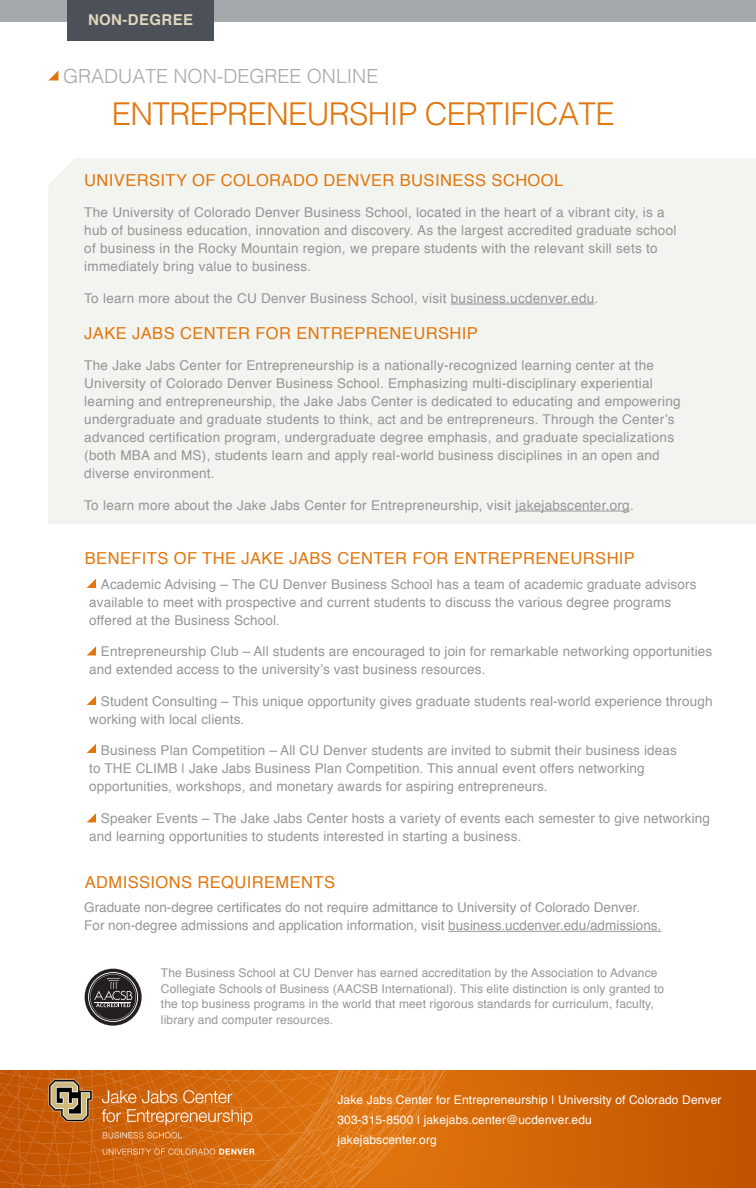
<style>
.page{position:relative;width:756px;height:1188px;background:#fff}
.page>*{position:absolute;margin:0;border:0;box-sizing:border-box;transform-origin:0 0}
.t1{font:300 31.5px "Helvetica";letter-spacing:-.02em;color:#e2760d}
.t2{font:300 19.5px "Helvetica";color:#a8a9ad}
.back_head{font:16.5px "Helvetica";letter-spacing:.025em;color:#e2760d}
.subhead_gold{font:700 15px "Helvetica";letter-spacing:.025em;color:#e0d7bc}
._9_11{font:13.5px/18px "Helvetica";letter-spacing:.01em;color:#939698}
.back_head-2{font:13.5px/18px "Helvetica";letter-spacing:.02em;color:#939598}
.courses{font:12px/15.8px "Helvetica";letter-spacing:.01em;color:#939698}
._9_11-2{font:12px "Helvetica";letter-spacing:.01em;color:#fff}
.s1{color:#939698}
</style>
<div class="page">
<svg style="left:49px;top:71px;width:9px;height:9px"></svg>
<div style="left:0;top:0;width:756px;height:22px;background:#a5a8ac"></div>
<div style="left:68px;top:0;width:146px;height:40px;background:#4c5159"></div>
<div style="left:48px;top:158px;width:708px;height:366px;background:#f2f4ef"></div>
<hr style="left:451px;top:304px;width:144px;height:1px;background:#939698">
<hr style="left:516px;top:511px;width:114px;height:1px;background:#939698">
<div style="left:85px;top:969px;width:57px;height:57px;background:#231f20;border-radius:50%"></div>
<svg style="left:88px;top:972px;width:50px;height:50px"></svg>
<svg style="left:87px;top:579px;width:9px;height:9px"></svg>
<svg style="left:87px;top:646px;width:9px;height:9px"></svg>
<svg style="left:87px;top:813px;width:9px;height:9px"></svg>
<svg style="left:87px;top:744px;width:9px;height:9px"></svg>
<svg style="left:87px;top:696px;width:9px;height:9px"></svg>
<hr style="left:448px;top:931px;width:213px;height:1px;background:#939698">
<div style="left:0;top:1071px;width:756px;height:117px;background:#cd5f05"></div>
<svg style="left:0;top:1070px;width:480px;height:118px"></svg>
<img style="left:48px;top:1080px;width:206px;height:75px">
<p class="subhead_gold" style="left:88px;top:7px;width:107px">NON-DEGREE</p>
<p class="t2" style="left:63px;top:59px;width:317px">GRADUATE NON-DEGREE ONLINE</p>
<p class="t1" style="left:112px;top:87px;width:504px">ENTREPRENEURSHIP CERTIFICATE</p>
<p class="back_head" style="left:84px;top:167px;width:481px">UNIVERSITY OF COLORADO DENVER BUSINESS SCHOOL</p>
<p class="back_head-2" style="left:84px;top:204px;width:594px">The University of Colorado Denver Business School, located in the heart of a vibrant city, is a hub of business education, innovation and discovery. As the largest accredited graduate school of business in the Rocky Mountain region, we prepare students with the relevant skill sets to immediately bring value to business.</p>
<p class="back_head-2" style="left:84px;top:290px;width:516px">To learn more about the CU Denver Business School, visi<span class="s1">t business.ucdenver.edu.</span></p>
<p class="back_head" style="left:84px;top:320px;width:395px">JAKE JABS CENTER FOR ENTREPRENEURSHIP</p>
<p class="back_head-2" style="left:84px;top:357px;width:598px">The Jake Jabs Center for Entrepreneurship is a nationally-recognized learning center at the University of Colorado Denver Business School. Emphasizing multi-disciplinary experiential learning and entrepreneurship, the Jake Jabs Center is dedicated to educating and empowering undergraduate and graduate students to think, act and be entrepreneurs. Through the Center’s advanced certification program, undergraduate degree emphasis, and graduate specializations (both MBA and MS), students learn and apply real-world business disciplines in an open and diverse environment.</p>
<p class="back_head-2" style="left:84px;top:497px;width:551px">To learn more about the Jake Jabs Center for Entrepreneurship, vis<span class="s1">it jakejabscenter.org.</span></p>
<p class="back_head" style="left:85px;top:546px;width:552px">BENEFITS OF THE JAKE JABS CENTER FOR ENTREPRENEURSHIP</p>
<p class="_9_11" style="left:89px;top:576px;width:609px;text-indent:12px">Academic Advising – The CU Denver Business School has a team of academic graduate advisors available to meet with prospective and current students to discuss the various degree programs offered at the Business School.</p>
<p class="_9_11" style="left:89px;top:643px;width:624px;text-indent:12px">Entrepreneurship Club – All students are encouraged to join for remarkable networking opportunities and extended access to the university’s vast business resources.</p>
<p class="_9_11" style="left:89px;top:693px;width:625px;text-indent:12px">Student Consulting – This unique opportunity gives graduate students real-world experience through working with local clients.</p>
<p class="_9_11" style="left:89px;top:742px;width:589px;text-indent:12px">Business Plan Competition – All CU Denver students are invited to submit their business ideas to THE CLIMB | Jake Jabs Business Plan Competition. This annual event offers networking opportunities, workshops, and monetary awards for aspiring entrepreneurs.</p>
<p class="_9_11" style="left:89px;top:810px;width:622px;text-indent:12px">Speaker Events – The Jake Jabs Center hosts a variety of events each semester to give networking and learning opportunities to students interested in starting a business.</p>
<p class="back_head" style="left:85px;top:870px;width:252px">ADMISSIONS REQUIREMENTS</p>
<p class="_9_11" style="left:84px;top:899px;width:579px">Graduate non-degree certificates do not require admittance to University of Colorado Denver.<br>For non-degree admissions and application information, visit business.ucdenver.edu/admissions.</p>
<p class="courses" style="left:161px;top:965px;width:505px">The Business School at CU Denver has earned accreditation by the Association to Advance Collegiate Schools of Business (AACSB International). This elite distinction is only granted to the top business programs in the world that meet rigorous standards for curriculum, faculty, library and computer resources.</p>
<p class="_9_11-2" style="left:337px;top:1090px;width:386px">Jake Jabs Center for Entrepreneurship | University of Colorado Denver</p>
<p class="_9_11-2" style="left:337px;top:1111px;width:256px">303-315-8500 | jakejabs.center@ucdenver.edu</p>
<p class="_9_11-2" style="left:337px;top:1131px;width:101px">jakejabscenter.org</p>
</div>
